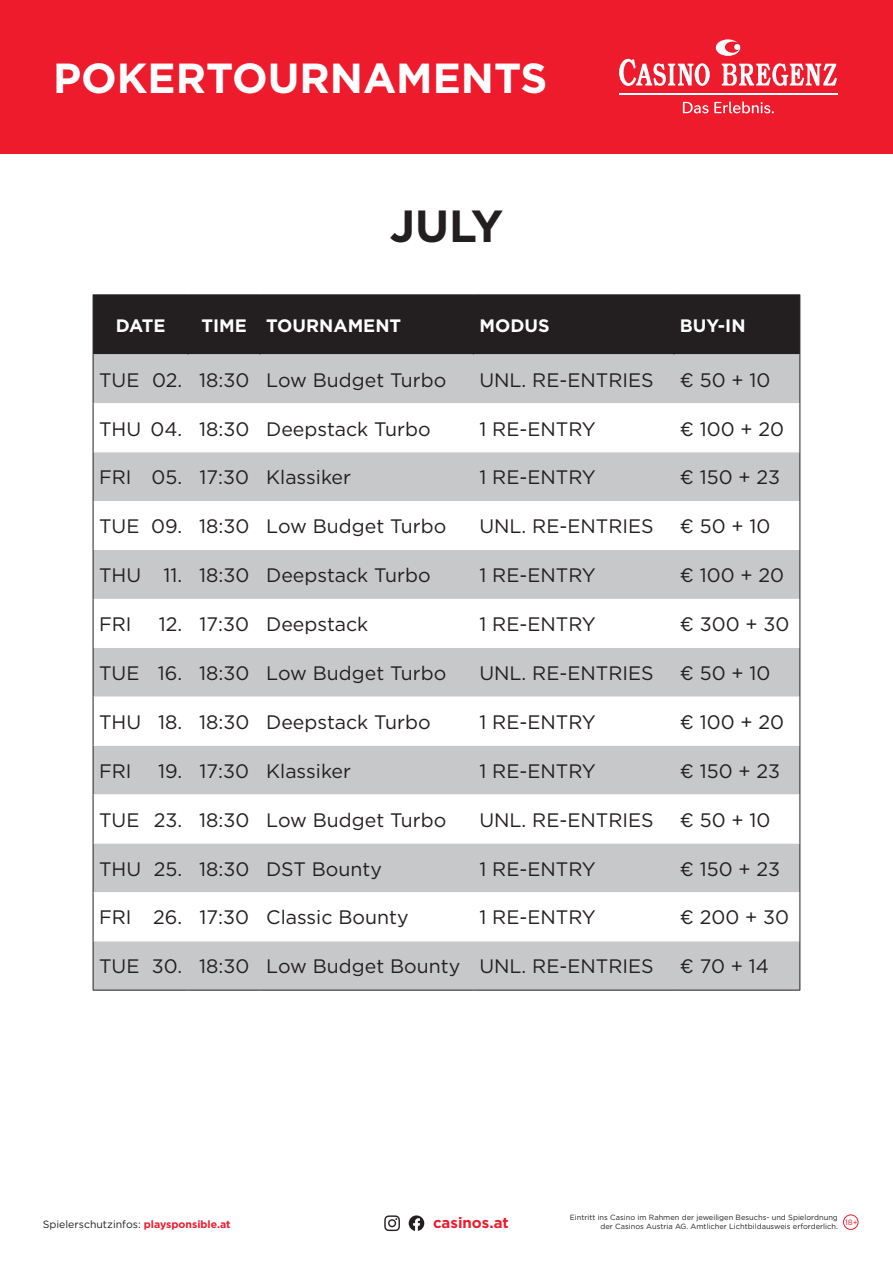
<style>
.page{position:relative;width:893px;height:1263px;background:#fff}
.page>*{position:absolute;margin:0;border:0;box-sizing:border-box;transform-origin:0 0}
.t1{font:700 45px "Gotham";color:#231f20}
.t2{font:700 42px "Gotham";color:#fff}
.t3{font:19.5px "Gotham";color:#231f20}
.t4{font:700 18px "Gotham";color:#fff}
.t5{font:700 15px "Gotham";color:#ee1b2d}
.t6{font:10.5px "Gotham";color:#231f20}
.t7{font:7.65px "Gotham";color:#ee1b2d}
.t8{font:7.5px/9px "Gotham";color:#231f20;text-align:right}
.s1{font-weight:700;color:#ee1b2d}
</style>
<div class="page">
<div style="left:0;top:0;width:893px;height:154px;background:#ee1b2d"></div>
<svg style="left:716px;top:39px;width:24px;height:17px"></svg>
<svg style="left:619px;top:59px;width:91px;height:27px"></svg>
<svg style="left:722px;top:63px;width:115px;height:23px"></svg>
<hr style="left:619px;top:93px;width:218px;height:2px;background:#fff">
<svg style="left:683px;top:102px;width:91px;height:11px"></svg>
<svg style="left:409px;top:1215px;width:15px;height:16px"></svg>
<svg style="left:384px;top:1215px;width:16px;height:16px"></svg>
<div style="left:843px;top:1214px;width:15px;height:16px;border:1px solid #ee1b2d;border-radius:50%"></div>
<div style="left:94px;top:295px;width:705px;height:59px;background:#231f20"></div>
<div style="left:94px;top:354px;width:705px;height:636px;background:#c7c8ca"></div>
<svg style="left:94px;top:403px;width:705px;height:538px"></svg>
<hr style="left:93px;top:294px;width:95px;height:1px;background:#231f20">
<hr style="left:188px;top:294px;width:72px;height:1px;background:#231f20">
<hr style="left:188px;top:295px;width:1px;height:59px;background:#231f20">
<hr style="left:260px;top:294px;width:213px;height:1px;background:#231f20">
<hr style="left:260px;top:295px;width:1px;height:59px;background:#231f20">
<hr style="left:473px;top:294px;width:201px;height:1px;background:#231f20">
<hr style="left:473px;top:295px;width:1px;height:59px;background:#231f20">
<hr style="left:674px;top:294px;width:126px;height:1px;background:#231f20">
<hr style="left:673px;top:295px;width:1px;height:59px;background:#231f20">
<hr style="left:93px;top:295px;width:1px;height:59px;background:#231f20">
<hr style="left:93px;top:354px;width:1px;height:49px;background:#231f20">
<hr style="left:93px;top:403px;width:1px;height:49px;background:#231f20">
<hr style="left:93px;top:452px;width:1px;height:49px;background:#231f20">
<hr style="left:93px;top:501px;width:1px;height:49px;background:#231f20">
<hr style="left:93px;top:550px;width:1px;height:49px;background:#231f20">
<hr style="left:93px;top:599px;width:1px;height:49px;background:#231f20">
<hr style="left:93px;top:648px;width:1px;height:49px;background:#231f20">
<hr style="left:93px;top:697px;width:1px;height:49px;background:#231f20">
<hr style="left:93px;top:746px;width:1px;height:48px;background:#231f20">
<hr style="left:93px;top:794px;width:1px;height:49px;background:#231f20">
<hr style="left:93px;top:843px;width:1px;height:49px;background:#231f20">
<hr style="left:93px;top:892px;width:1px;height:49px;background:#231f20">
<hr style="left:799px;top:295px;width:1px;height:59px;background:#231f20">
<hr style="left:799px;top:354px;width:1px;height:49px;background:#231f20">
<hr style="left:799px;top:403px;width:1px;height:49px;background:#231f20">
<hr style="left:799px;top:452px;width:1px;height:49px;background:#231f20">
<hr style="left:799px;top:501px;width:1px;height:49px;background:#231f20">
<hr style="left:799px;top:550px;width:1px;height:49px;background:#231f20">
<hr style="left:799px;top:599px;width:1px;height:49px;background:#231f20">
<hr style="left:799px;top:648px;width:1px;height:49px;background:#231f20">
<hr style="left:799px;top:697px;width:1px;height:49px;background:#231f20">
<hr style="left:799px;top:746px;width:1px;height:48px;background:#231f20">
<hr style="left:799px;top:794px;width:1px;height:49px;background:#231f20">
<hr style="left:799px;top:843px;width:1px;height:49px;background:#231f20">
<hr style="left:799px;top:892px;width:1px;height:49px;background:#231f20">
<hr style="left:799px;top:941px;width:1px;height:49px;background:#231f20">
<hr style="left:93px;top:941px;width:1px;height:49px;background:#231f20">
<hr style="left:93px;top:990px;width:95px;height:1px;background:#231f20">
<hr style="left:188px;top:990px;width:72px;height:1px;background:#231f20">
<hr style="left:260px;top:990px;width:213px;height:1px;background:#231f20">
<hr style="left:473px;top:990px;width:201px;height:1px;background:#231f20">
<hr style="left:674px;top:990px;width:126px;height:1px;background:#231f20">
<p class="t2" style="left:53px;top:50px;width:496px">POKERTOURNAMENTS</p>
<p class="t1" style="left:390px;top:196px;width:115px">JULY</p>
<p class="t4" style="left:116px;top:313px;width:51px">DATE</p>
<p class="t4" style="left:201px;top:313px;width:47px">TIME</p>
<p class="t4" style="left:266px;top:313px;width:137px">TOURNAMENT</p>
<p class="t4" style="left:479px;top:313px;width:72px">MODUS</p>
<p class="t4" style="left:680px;top:313px;width:67px">BUY-IN</p>
<p class="t3" style="left:99px;top:367px;width:85px">TUE 02.</p>
<p class="t3" style="left:199px;top:367px;width:52px">18:30</p>
<p class="t3" style="left:266px;top:367px;width:182px">Low Budget Turbo</p>
<p class="t3" style="left:479px;top:367px;width:176px">UNL. RE-ENTRIES</p>
<p class="t3" style="left:680px;top:367px;width:92px">€ 50 + 10</p>
<p class="t3" style="left:99px;top:416px;width:85px">THU 04.</p>
<p class="t3" style="left:199px;top:416px;width:52px">18:30</p>
<p class="t3" style="left:266px;top:416px;width:166px">Deepstack Turbo</p>
<p class="t3" style="left:479px;top:416px;width:118px">1 RE-ENTRY</p>
<p class="t3" style="left:680px;top:416px;width:106px">€ 100 + 20</p>
<p class="t3" style="left:99px;top:465px;width:85px">FRI 05.</p>
<p class="t3" style="left:199px;top:465px;width:51px">17:30</p>
<p class="t3" style="left:266px;top:465px;width:86px">Klassiker</p>
<p class="t3" style="left:479px;top:465px;width:118px">1 RE-ENTRY</p>
<p class="t3" style="left:680px;top:465px;width:102px">€ 150 + 23</p>
<p class="t3" style="left:99px;top:514px;width:85px">TUE 09.</p>
<p class="t3" style="left:199px;top:514px;width:52px">18:30</p>
<p class="t3" style="left:266px;top:514px;width:182px">Low Budget Turbo</p>
<p class="t3" style="left:479px;top:514px;width:176px">UNL. RE-ENTRIES</p>
<p class="t3" style="left:680px;top:514px;width:92px">€ 50 + 10</p>
<p class="t3" style="left:99px;top:563px;width:85px">THU 11.</p>
<p class="t3" style="left:199px;top:563px;width:52px">18:30</p>
<p class="t3" style="left:266px;top:563px;width:166px">Deepstack Turbo</p>
<p class="t3" style="left:479px;top:563px;width:118px">1 RE-ENTRY</p>
<p class="t3" style="left:680px;top:563px;width:106px">€ 100 + 20</p>
<p class="t3" style="left:99px;top:612px;width:34px">FRI</p>
<p class="t3" style="left:159px;top:612px;width:25px">12.</p>
<p class="t3" style="left:199px;top:612px;width:51px">17:30</p>
<p class="t3" style="left:266px;top:612px;width:104px">Deepstack</p>
<p class="t3" style="left:479px;top:612px;width:118px">1 RE-ENTRY</p>
<p class="t3" style="left:680px;top:612px;width:111px">€ 300 + 30</p>
<p class="t3" style="left:99px;top:661px;width:85px">TUE 16.</p>
<p class="t3" style="left:199px;top:661px;width:52px">18:30</p>
<p class="t3" style="left:266px;top:661px;width:182px">Low Budget Turbo</p>
<p class="t3" style="left:479px;top:661px;width:176px">UNL. RE-ENTRIES</p>
<p class="t3" style="left:680px;top:661px;width:92px">€ 50 + 10</p>
<p class="t3" style="left:99px;top:710px;width:85px">THU 18.</p>
<p class="t3" style="left:199px;top:710px;width:52px">18:30</p>
<p class="t3" style="left:266px;top:710px;width:166px">Deepstack Turbo</p>
<p class="t3" style="left:479px;top:710px;width:118px">1 RE-ENTRY</p>
<p class="t3" style="left:680px;top:710px;width:106px">€ 100 + 20</p>
<p class="t3" style="left:99px;top:758px;width:34px">FRI</p>
<p class="t3" style="left:158px;top:758px;width:26px">19.</p>
<p class="t3" style="left:199px;top:758px;width:51px">17:30</p>
<p class="t3" style="left:266px;top:758px;width:86px">Klassiker</p>
<p class="t3" style="left:479px;top:758px;width:118px">1 RE-ENTRY</p>
<p class="t3" style="left:680px;top:758px;width:102px">€ 150 + 23</p>
<p class="t3" style="left:99px;top:807px;width:85px">TUE 23.</p>
<p class="t3" style="left:199px;top:807px;width:52px">18:30</p>
<p class="t3" style="left:266px;top:807px;width:182px">Low Budget Turbo</p>
<p class="t3" style="left:479px;top:807px;width:176px">UNL. RE-ENTRIES</p>
<p class="t3" style="left:680px;top:807px;width:92px">€ 50 + 10</p>
<p class="t3" style="left:99px;top:856px;width:85px">THU 25.</p>
<p class="t3" style="left:199px;top:856px;width:52px">18:30</p>
<p class="t3" style="left:266px;top:856px;width:117px">DST Bounty</p>
<p class="t3" style="left:479px;top:856px;width:118px">1 RE-ENTRY</p>
<p class="t3" style="left:680px;top:856px;width:102px">€ 150 + 23</p>
<p class="t3" style="left:99px;top:905px;width:85px">FRI 26.</p>
<p class="t3" style="left:199px;top:905px;width:51px">17:30</p>
<p class="t3" style="left:266px;top:905px;width:144px">Classic Bounty</p>
<p class="t3" style="left:479px;top:905px;width:118px">1 RE-ENTRY</p>
<p class="t3" style="left:680px;top:905px;width:111px">€ 200 + 30</p>
<p class="t3" style="left:99px;top:954px;width:85px">TUE 30.</p>
<p class="t3" style="left:199px;top:954px;width:52px">18:30</p>
<p class="t3" style="left:266px;top:954px;width:195px">Low Budget Bounty</p>
<p class="t3" style="left:479px;top:954px;width:176px">UNL. RE-ENTRIES</p>
<p class="t3" style="left:680px;top:954px;width:91px">€ 70 + 14</p>
<p class="t8" style="left:570px;top:1212px;width:270px">Eintritt ins Casino im Rahmen der jeweiligen Besuchs- und Spielordnung der Casinos Austria AG. Amtlicher Lichtbildausweis erforderlich.</p>
<p class="t6" style="left:43px;top:1218px;width:189px">Spielerschutzinfos: <span class="s1">playsponsible.at</span></p>
<p class="t5" style="left:433px;top:1213px;width:77px">casinos.at</p>
<p class="t7" style="left:845px;top:1217px;width:14px">18+</p>
</div>
